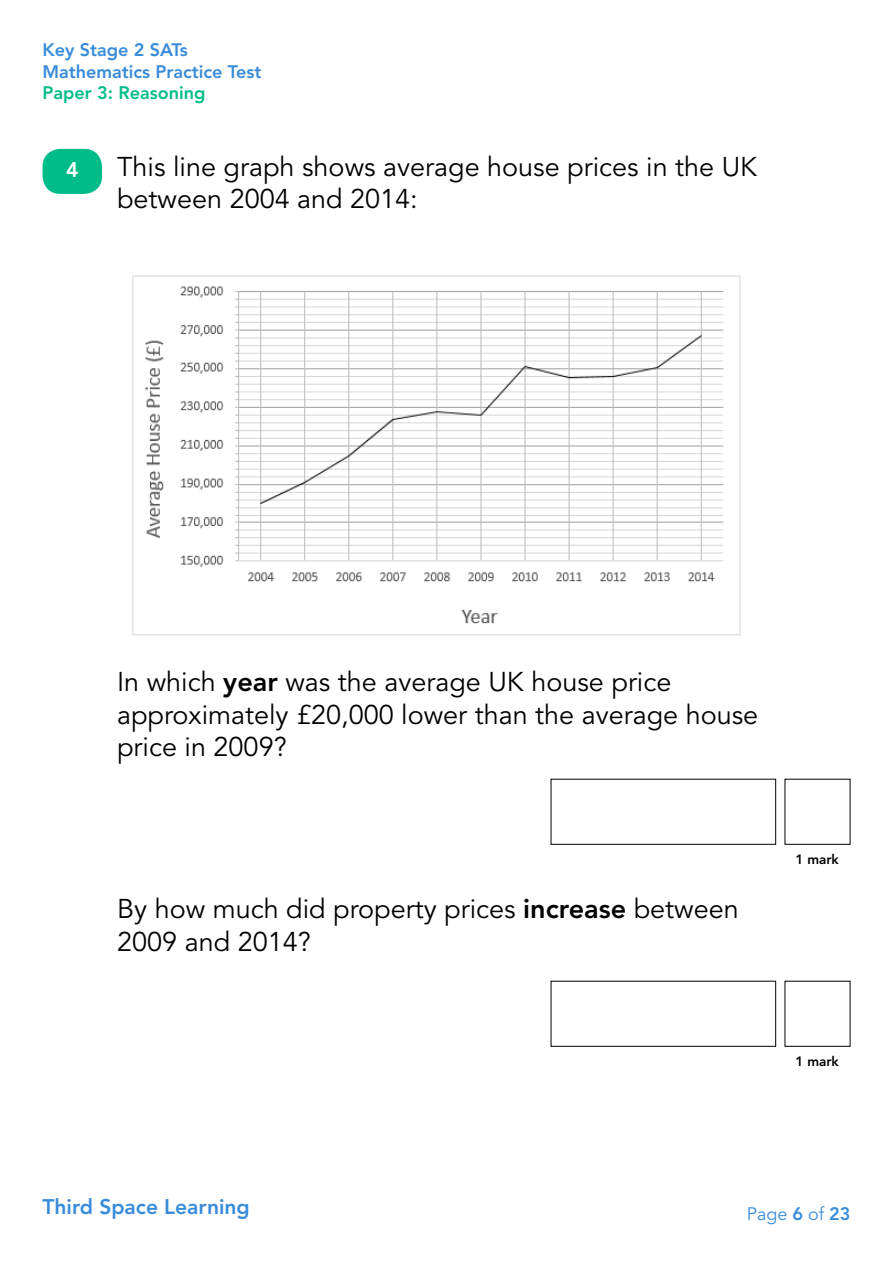
<style>
.page{position:relative;width:893px;height:1263px;background:#fff}
.page>*{position:absolute;margin:0;border:0;box-sizing:border-box;transform-origin:0 0}
.t1{font:27px/32.4px "Avenir";color:#000}
.t2{font:800 21px "Avenir";color:#398cda}
.t3{font:800 21px "Avenir";color:#fff}
.t4{font:800 18px/21.6px "Avenir";color:#398cda}
.t5{font:800 18px "Avenir";color:#00bc89}
.t6{font:18px "Avenir";color:#398cda}
.t7{font:800 13.5px "Avenir";color:#000}
.s1{font-weight:800}
</style>
<div class="page">
<div style="left:43px;top:149px;width:59px;height:45px;background:#00bc89;border-radius:18px"></div>
<div style="left:551px;top:779px;width:225px;height:66px;border:1px solid #000"></div>
<div style="left:551px;top:981px;width:225px;height:66px;border:1px solid #000"></div>
<img style="left:132px;top:275px;width:609px;height:361px">
<p class="t4" style="left:43px;top:39px;width:221px">Key Stage 2 SATs<br>Mathematics Practice Test</p>
<p class="t5" style="left:43px;top:82px;width:164px">Paper 3: Reasoning</p>
<p class="t3" style="left:66px;top:157px;width:14px">4</p>
<p class="t1" style="left:117px;top:151px;width:642px">This line graph shows average house prices in the UK between 2004 and 2014:</p>
<p class="t1" style="left:117px;top:667px;width:643px">In which <span class="s1">year</span> was the average UK house price approximately £20,000 lower than the average house price in 2009?</p>
<p class="t1" style="left:117px;top:893px;width:623px">By how much did property prices <span class="s1">increase</span> between<br>2009 and 2014?</p>
<p class="t7" style="left:795px;top:851px;width:45px">1 mark</p>
<p class="t7" style="left:795px;top:1053px;width:45px">1 mark</p>
<p class="t2" style="left:43px;top:1194px;width:209px">Third Space Learning</p>
<p class="t6" style="left:747px;top:1204px;width:105px">Page <span class="s1">6</span> of <span class="s1">23</span></p>
</div>
